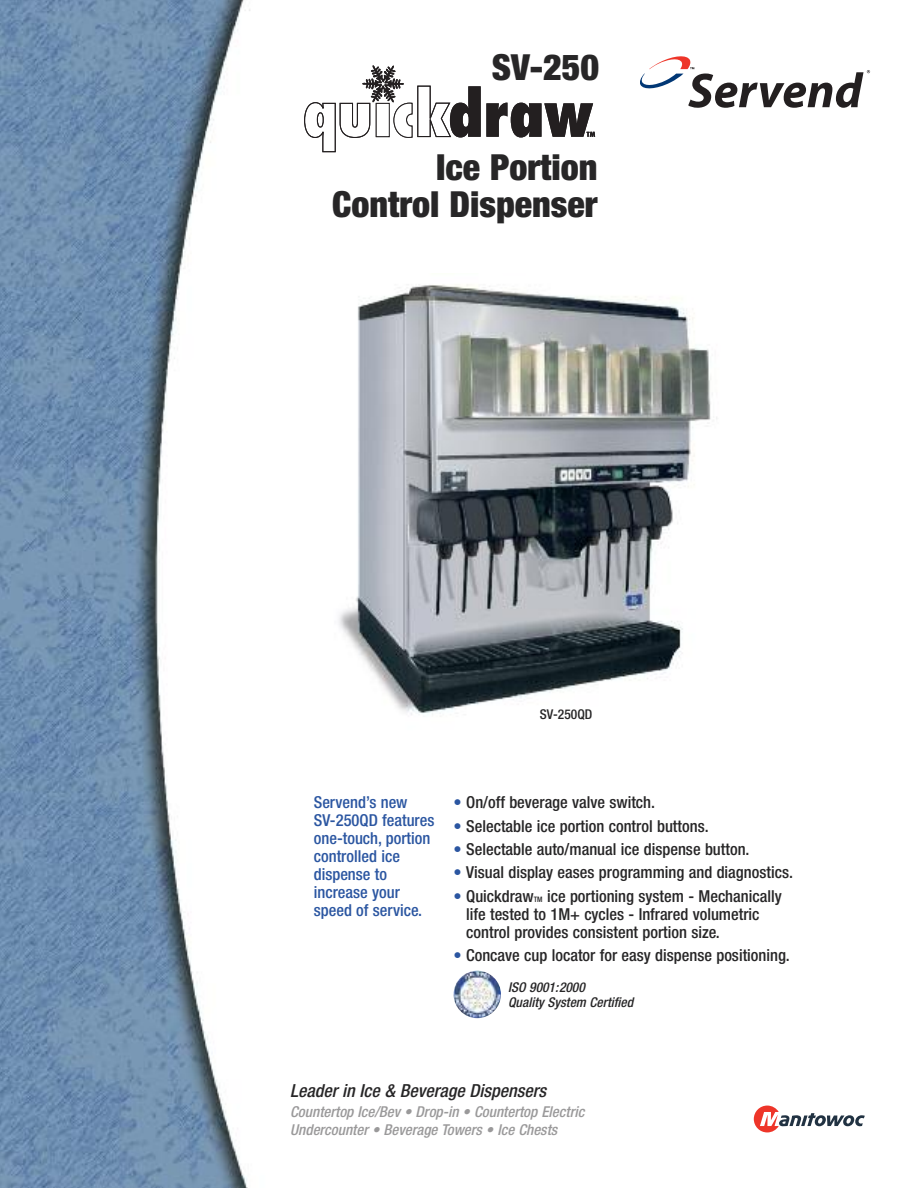
<style>
.page{position:relative;width:918px;height:1188px;background:#fff}
.page>*{position:absolute;margin:0;border:0;box-sizing:border-box;transform-origin:0 0}
.t1{font:900 condensed 36px/37.5px "Helvetica Neue";color:#272627;text-align:right}
.t2{font:italic 500 condensed 18px "Helvetica Neue";color:#272627}
.t3{font:500 condensed 16.5px/18px "Helvetica Neue";color:#272627}
.t4{font:500 condensed 16.5px/18px "Helvetica Neue";color:#2b56a1}
.t5{font:italic 500 condensed 15px/18px "Helvetica Neue";color:#9a999a}
.t6{font:italic 500 condensed 13.5px/15px "Helvetica Neue";color:#272627}
.t7{font:500 condensed 13.5px "Helvetica Neue";color:#272627}
.s1{color:#2b56a1}
.s2{font-size:7.5px}
</style>
<div class="page">
<img style="left:339px;top:284px;width:378px;height:431px">
<img style="left:0;top:0;width:250px;height:1188px">
<svg style="left:640px;top:56px;width:230px;height:52px"></svg>
<svg style="left:754px;top:1106px;width:111px;height:26px"></svg>
<svg style="left:304px;top:65px;width:291px;height:87px"></svg>
<img style="left:454px;top:971px;width:47px;height:47px;border-radius:50%">
<h1 class="t1" style="left:492px;top:51px;width:109px">SV-250</h1>
<h1 class="t1" style="left:332px;top:151px;width:267px">Ice Portion<br>Control Dispenser</h1>
<p class="t7" style="left:540px;top:709px;width:54px">SV-250QD</p>
<p class="t4" style="left:314px;top:795px;width:122px">Servend’s new<br>SV-250QD features one-touch, portion controlled ice dispense to increase your speed of service.</p>
<p class="t3" style="left:454px;top:795px;width:203px"><span class="s1">•</span> On/off beverage valve switch.</p>
<p class="t3" style="left:454px;top:818px;width:257px"><span class="s1">•</span> Selectable ice portion control buttons.</p>
<p class="t3" style="left:454px;top:842px;width:297px"><span class="s1">•</span> Selectable auto/manual ice dispense button.</p>
<p class="t3" style="left:454px;top:865px;width:341px"><span class="s1">•</span> Visual display eases programming and diagnostics.</p>
<p class="t3" style="left:466px;top:888px;width:317px;text-indent:-13px"><span class="s1">•</span> Quickdraw<span class="s2">TM</span> ice portioning system - Mechanically life tested to 1M+ cycles - Infrared volumetric control provides consistent portion size.</p>
<p class="t3" style="left:454px;top:948px;width:338px"><span class="s1">•</span> Concave cup locator for easy dispense positioning.</p>
<p class="t6" style="left:508px;top:981px;width:127px">ISO 9001:2000<br>Quality System Certified</p>
<p class="t2" style="left:290px;top:1084px;width:257px">Leader in Ice &amp; Beverage Dispensers</p>
<p class="t5" style="left:290px;top:1103px;width:296px">Countertop Ice/Bev • Drop-in • Countertop Electric<br>Undercounter • Beverage Towers • Ice Chests</p>
</div>
